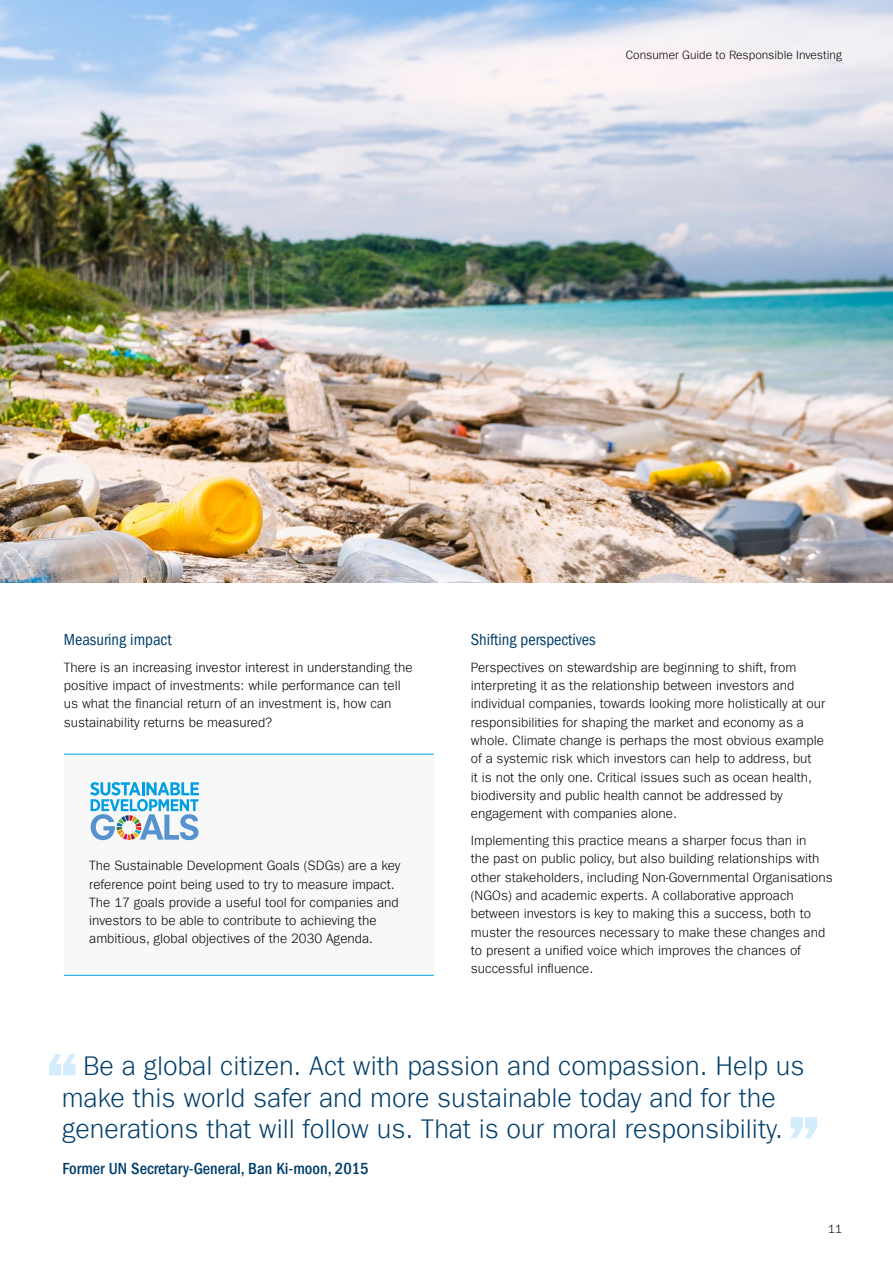
<style>
.page{position:relative;width:893px;height:1263px;background:#fff}
.page>*{position:absolute;margin:0;border:0;box-sizing:border-box;transform-origin:0 0}
.t1{font:300 27px/31.5px "ITC Frank Gofor Ameriprise";color:#003e6b}
.t2{font:500 condensed 16.5px "ITC Frank Gofor Ameriprise";color:#003e6b}
.t3{font:condensed 16.5px "ITC Frank Gofor Ameriprise";color:#003e6b}
.t4{font:300 13.5px/18.3px "ITC Frank Gofor Ameriprise";color:#000}
.t5{font:300 12px "ITC Frank Gofor Ameriprise";color:#000}
</style>
<div class="page">
<div style="left:64px;top:754px;width:370px;height:221px;background:#f8f8f8"></div>
<hr style="left:64px;top:754px;width:370px;height:1px;background:#009fe3">
<hr style="left:64px;top:975px;width:370px;height:1px;background:#009fe3">
<svg style="left:90px;top:782px;width:109px;height:58px"></svg>
<img style="left:0;top:0;width:893px;height:583px">
<svg style="left:49px;top:1054px;width:26px;height:21px"></svg>
<svg style="left:791px;top:1117px;width:26px;height:21px"></svg>
<p class="t5" style="left:626px;top:48px;width:218px">Consumer Guide to Responsible Investing</p>
<p class="t3" style="left:64px;top:630px;width:109px">Measuring impact</p>
<p class="t4" style="left:64px;top:658px;width:350px">There is an increasing investor interest in understanding the positive impact of investments: while performance can tell us what the financial return of an investment is, how can sustainability returns be measured?</p>
<p class="t4" style="left:89px;top:857px;width:313px">The Sustainable Development Goals (SDGs) are a key reference point being used to try to measure impact.<br>The 17 goals provide a useful tool for companies and investors to be able to contribute to achieving the ambitious, global objectives of the 2030 Agenda.</p>
<p class="t3" style="left:471px;top:630px;width:126px">Shifting perspectives</p>
<p class="t4" style="left:471px;top:658px;width:356px">Perspectives on stewardship are beginning to shift, from interpreting it as the relationship between investors and individual companies, towards looking more holistically at our responsibilities for shaping the market and economy as a whole. Climate change is perhaps the most obvious example of a systemic risk which investors can help to address, but<br>it is not the only one. Critical issues such as ocean health, biodiversity and public health cannot be addressed by engagement with companies alone.</p>
<p class="t4" style="left:471px;top:831px;width:363px">Implementing this practice means a sharper focus than in<br>the past on public policy, but also building relationships with other stakeholders, including Non-Governmental Organisations (NGOs) and academic experts. A collaborative approach between investors is key to making this a success, both to muster the resources necessary to make these changes and to present a unified voice which improves the chances of successful influence.</p>
<h1 class="t1" style="left:62px;top:1051px;width:744px;text-indent:22px">Be a global citizen. Act with passion and compassion. Help us make this world safer and more sustainable today and for the generations that will follow us. That is our moral responsibility.</h1>
<p class="t2" style="left:62px;top:1159px;width:308px">Former UN Secretary-General, Ban Ki-moon, 2015</p>
<p class="t5" style="left:828px;top:1222px;width:15px">11</p>
</div>
